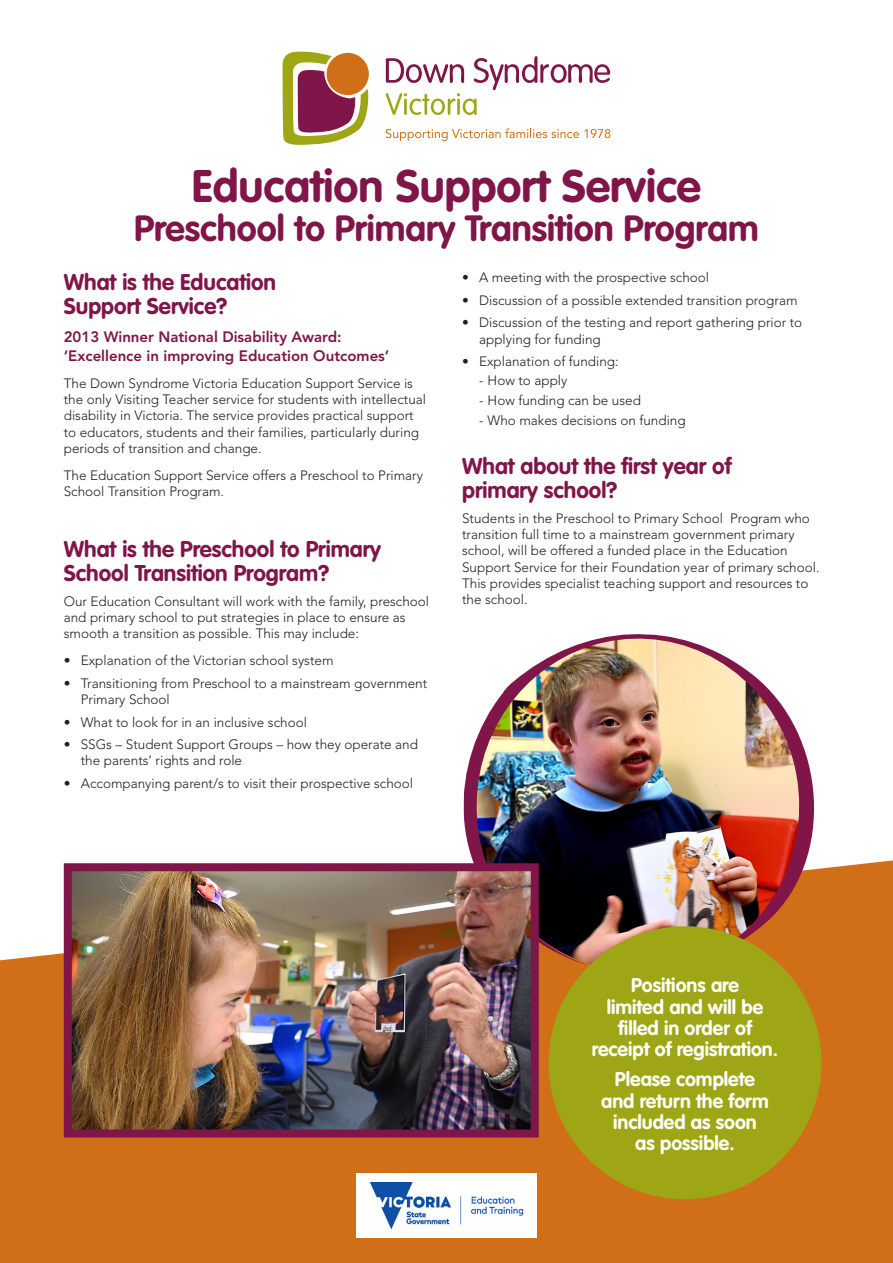
<style>
.page{position:relative;width:893px;height:1263px;background:#fff}
.page>*{position:absolute;margin:0;border:0;box-sizing:border-box;transform-origin:0 0}
.ESS_Heading_1{font:700 45px "VAG Rounded";color:#7f1548}
.ESS_Heading_1-2{font:700 36px "VAG Rounded";color:#7f1548}
.ESS_Heading_1-3{font:700 22.5px/24px "VAG Rounded";color:#7f1548}
.t1{font:700 19.65px/21.1px "VAG Rounded";color:#fff;text-align:center}
.ESS_quote_1{font:800 15px/19.5px "Avenir";color:#7f1548}
.ESS_text{font:300 13.5px/16.2px "Avenir";color:#231f20}
.ESS_Bullet_text{font:300 13.5px/16.2px "Avenir";color:#231f20}
</style>
<div class="page">
<svg style="left:283px;top:51px;width:86px;height:94px"></svg>
<div style="left:327px;top:53px;width:42px;height:42px;background:#d06f18;border-radius:50%"></div>
<svg style="left:386px;top:56px;width:224px;height:59px"></svg>
<svg style="left:386px;top:128px;width:224px;height:13px"></svg>
<div style="left:0;top:860px;width:893px;height:403px;background:#d06f18"></div>
<div style="left:356px;top:1173px;width:181px;height:64px;background:#fff"></div>
<img style="left:370px;top:1182px;width:154px;height:46px">
<img style="left:462px;top:634px;width:354px;height:335px">
<img style="left:73px;top:872px;width:457px;height:256px">
<div style="left:64px;top:863px;width:475px;height:274px;border:8px solid #7f1548"></div>
<div style="left:549px;top:926px;width:272px;height:273px;background:#9ea615;border-radius:50%"></div>
<p class="ESS_Heading_1" style="left:192px;top:160px;width:511px">Education Support Service</p>
<p class="ESS_Heading_1-2" style="left:134px;top:207px;width:626px">Preschool to Primary Transition Program</p>
<p class="ESS_Heading_1-3" style="left:64px;top:269px;width:214px">What is the Education<br>Support Service?</p>
<p class="ESS_quote_1" style="left:64px;top:327px;width:327px">2013 Winner National Disability Award: ‘Excellence in improving Education Outcomes’</p>
<p class="ESS_text" style="left:64px;top:375px;width:364px">The Down Syndrome Victoria Education Support Service is the only Visiting Teacher service for students with intellectual disability in Victoria. The service provides practical support to educators, students and their families, particularly during periods of transition and change.</p>
<p class="ESS_text" style="left:64px;top:467px;width:361px">The Education Support Service offers a Preschool to Primary<br>School Transition Program.</p>
<p class="ESS_Bullet_text" style="left:462px;top:269px;width:249px">• A meeting with the prospective school</p>
<p class="ESS_Bullet_text" style="left:462px;top:292px;width:337px">• Discussion of a possible extended transition program</p>
<p class="ESS_Bullet_text" style="left:479px;top:315px;width:325px;text-indent:-17px">• Discussion of the testing and report gathering prior to applying for funding</p>
<p class="ESS_Bullet_text" style="left:462px;top:353px;width:158px">• Explanation of funding:</p>
<p class="ESS_text" style="left:479px;top:372px;width:90px">- How to apply</p>
<p class="ESS_text" style="left:479px;top:392px;width:163px">- How funding can be used</p>
<p class="ESS_text" style="left:479px;top:413px;width:208px">- Who makes decisions on funding</p>
<p class="ESS_Heading_1-3" style="left:462px;top:454px;width:271px">What about the first year of primary school?</p>
<p class="ESS_text" style="left:462px;top:510px;width:359px">Students in the Preschool to Primary School Program who transition full time to a mainstream government primary school, will be offered a funded place in the Education Support Service for their Foundation year of primary school.<br>This provides specialist teaching support and resources to the school.</p>
<p class="ESS_Heading_1-3" style="left:64px;top:537px;width:319px">What is the Preschool to Primary<br>School Transition Program?</p>
<p class="ESS_text" style="left:64px;top:593px;width:367px">Our Education Consultant will work with the family, preschool and primary school to put strategies in place to ensure as smooth a transition as possible. This may include:</p>
<p class="ESS_Bullet_text" style="left:64px;top:652px;width:271px">• Explanation of the Victorian school system</p>
<p class="ESS_Bullet_text" style="left:81px;top:675px;width:348px;text-indent:-17px">• Transitioning from Preschool to a mainstream government<br>Primary School</p>
<p class="ESS_Bullet_text" style="left:64px;top:714px;width:245px">• What to look for in an inclusive school</p>
<p class="ESS_Bullet_text" style="left:81px;top:736px;width:339px;text-indent:-17px">• SSGs – Student Support Groups – how they operate and the parents’ rights and role</p>
<p class="ESS_Bullet_text" style="left:64px;top:775px;width:351px">• Accompanying parent/s to visit their prospective school</p>
<p class="t1" style="left:592px;top:975px;width:188px">Positions are<br>limited and will be filled in order of receipt of registration.</p>
<p class="t1" style="left:601px;top:1069px;width:169px">Please complete and return the form included as soon as possible.</p>
</div>
